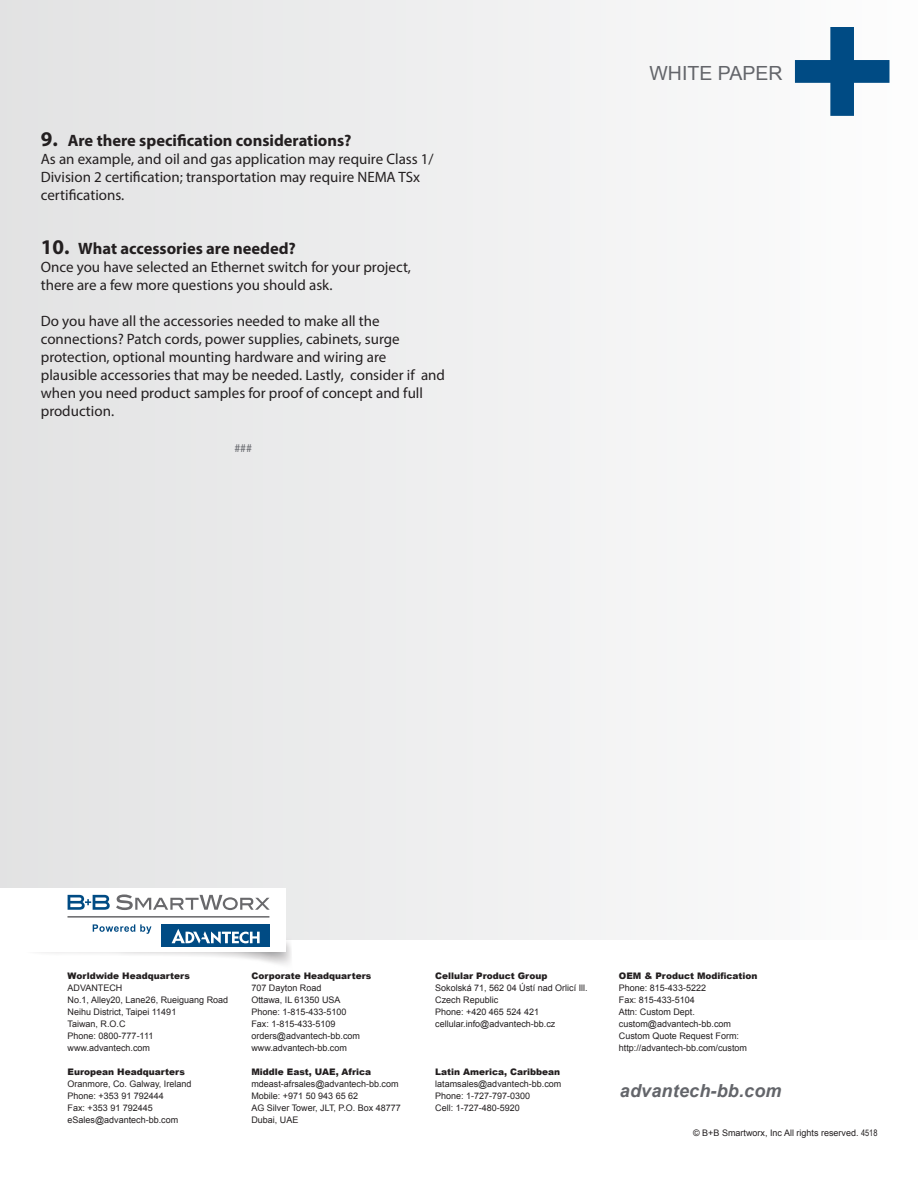
<style>
.page{position:relative;width:918px;height:1188px;background:#fff}
.page>*{position:absolute;margin:0;border:0;box-sizing:border-box;transform-origin:0 0}
.t1{font:19.5px "Arial";color:#63656a}
.t2{font:italic 700 18px "Arial";letter-spacing:.01em;color:#63656a}
.Text{font:700 16.5px "Myriad Pro";color:#231f20}
.Text-2{font:15px/18px "Myriad Pro";color:#231f20}
.Text-3{font:12px "Myriad Pro";color:#63656a}
.t3{font:9px "Arial";color:#231f20}
.t4{font:900 9px "Arial";color:#231f20}
.s1{font-size:21px}
.s2{font-family:"Arial Narrow"}
</style>
<div class="page">
<div style="left:0;top:0;width:918px;height:939px;background:linear-gradient(to right,#e2e2e3,#fdfdfd)"></div>
<div style="left:0;top:888px;width:285px;height:63px;background:#fff"></div>
<div style="left:161px;top:924px;width:109px;height:22px;background:#004b84"></div>
<svg style="left:172px;top:929px;width:88px;height:15px"></svg>
<svg style="left:68px;top:895px;width:42px;height:15px"></svg>
<svg style="left:116px;top:894px;width:154px;height:16px"></svg>
<hr style="left:68px;top:916px;width:201px;height:2px;background:#69696c">
<svg style="left:93px;top:924px;width:58px;height:10px"></svg>
<svg style="left:795px;top:27px;width:94px;height:89px"></svg>
<p class="Text" style="left:41px;top:130px;width:312px"><span class="s1">9.</span> Are there specification considerations?</p>
<p class="Text-2" style="left:41px;top:150px;width:395px">As an example, and oil and gas application may require Class 1/<br>Division 2 certification; transportation may require NEMA TSx certifications.</p>
<p class="Text" style="left:41px;top:238px;width:257px"><span class="s1">10.</span> What accessories are needed?</p>
<p class="Text-2" style="left:41px;top:258px;width:372px">Once you have selected an Ethernet switch for your project, there are a few more questions you should ask.</p>
<p class="Text-2" style="left:41px;top:312px;width:406px">Do you have all the accessories needed to make all the connections? Patch cords, power supplies, cabinets, surge protection, optional mounting hardware and wiring are plausible accessories that may be needed. Lastly, consider if and when you need product samples for proof of concept and full production.</p>
<p class="Text-3" style="left:234px;top:440px;width:19px">###</p>
<p class="t1" style="left:650px;top:60px;width:134px">WHITE PAPER</p>
<p class="t4" style="left:68px;top:969px;width:124px">Worldwide Headquarters</p>
<p class="t3" style="left:68px;top:981px;width:56px">ADVANTECH</p>
<p class="t3" style="left:68px;top:993px;width:162px">No.1, Alley20, Lane26, Rueiguang Road</p>
<p class="t3" style="left:68px;top:1005px;width:110px">Neihu District, Taipei 11491</p>
<p class="t3" style="left:68px;top:1017px;width:60px">Taiwan, R.O.C</p>
<p class="t3" style="left:68px;top:1029px;width:87px">Phone: 0800-777-111</p>
<p class="t3" style="left:68px;top:1041px;width:84px">www.advantech.com</p>
<p class="t4" style="left:68px;top:1065px;width:119px">European Headquarters</p>
<p class="t3" style="left:68px;top:1077px;width:125px">Oranmore, Co. Galway, Ireland</p>
<p class="t3" style="left:68px;top:1089px;width:98px">Phone: +353 91 792444</p>
<p class="t3" style="left:68px;top:1101px;width:87px">Fax: +353 91 792445</p>
<p class="t3" style="left:68px;top:1113px;width:112px">eSales@advantech-bb.com</p>
<p class="t4" style="left:251px;top:969px;width:122px">Corporate Headquarters</p>
<p class="t3" style="left:251px;top:981px;width:72px">707 Dayton Road</p>
<p class="t3" style="left:251px;top:993px;width:91px">Ottawa, IL 61350 USA</p>
<p class="t3" style="left:251px;top:1005px;width:97px">Phone: 1-815-433-5100</p>
<p class="t3" style="left:251px;top:1017px;width:86px">Fax: 1-815-433-5109</p>
<p class="t3" style="left:251px;top:1029px;width:110px">orders@advantech-bb.com</p>
<p class="t3" style="left:251px;top:1041px;width:97px">www.advantech-bb.com</p>
<p class="t4" style="left:251px;top:1065px;width:121px">Middle East, UAE, Africa</p>
<p class="t3" style="left:251px;top:1077px;width:149px">mdeast-afrsales@advantech-bb.com</p>
<p class="t3" style="left:251px;top:1089px;width:108px">Mobile: +971 50 943 65 62</p>
<p class="t3" style="left:251px;top:1101px;width:151px">AG Silver Tower, JLT, P.O. Box 48777</p>
<p class="t3" style="left:251px;top:1113px;width:49px">Dubai, UAE</p>
<p class="t4" style="left:435px;top:969px;width:114px">Cellular Product Group</p>
<p class="t3" style="left:435px;top:981px;width:154px">Sokolská 71, 562 04 Ústí nad Orlicí Ill.</p>
<p class="t3" style="left:435px;top:993px;width:65px">Czech Republic</p>
<p class="t3" style="left:435px;top:1005px;width:105px">Phone: +420 465 524 421</p>
<p class="t3" style="left:435px;top:1017px;width:122px">cellular.info@advantech-bb.cz</p>
<p class="t4" style="left:435px;top:1065px;width:126px">Latin America, Caribbean</p>
<p class="t3" style="left:435px;top:1077px;width:128px">latamsales@advantech-bb.com</p>
<p class="t3" style="left:435px;top:1089px;width:97px">Phone: 1-727-797-0300</p>
<p class="t3" style="left:435px;top:1101px;width:86px">Cell: 1-727-480-5920</p>
<p class="t4" style="left:619px;top:969px;width:140px">OEM &amp; Product Modification</p>
<p class="t3" style="left:619px;top:981px;width:89px">Phone: 815-433-5222</p>
<p class="t3" style="left:619px;top:993px;width:78px">Fax: 815-433-5104</p>
<p class="t3" style="left:619px;top:1005px;width:78px">Attn: Custom Dept.</p>
<p class="t3" style="left:619px;top:1017px;width:114px">custom@advantech-bb.com</p>
<p class="t3" style="left:619px;top:1029px;width:122px">Custom Quote Request Form:</p>
<p class="t3" style="left:619px;top:1041px;width:130px">http://advantech-bb.com/custom</p>
<p class="t2" style="left:620px;top:1079px;width:163px">advantech-bb.com</p>
<p class="t3" style="left:693px;top:1127px;width:186px">© B+B Smartworx, Inc All rights reserved. <span class="s2">4518</span></p>
</div>
